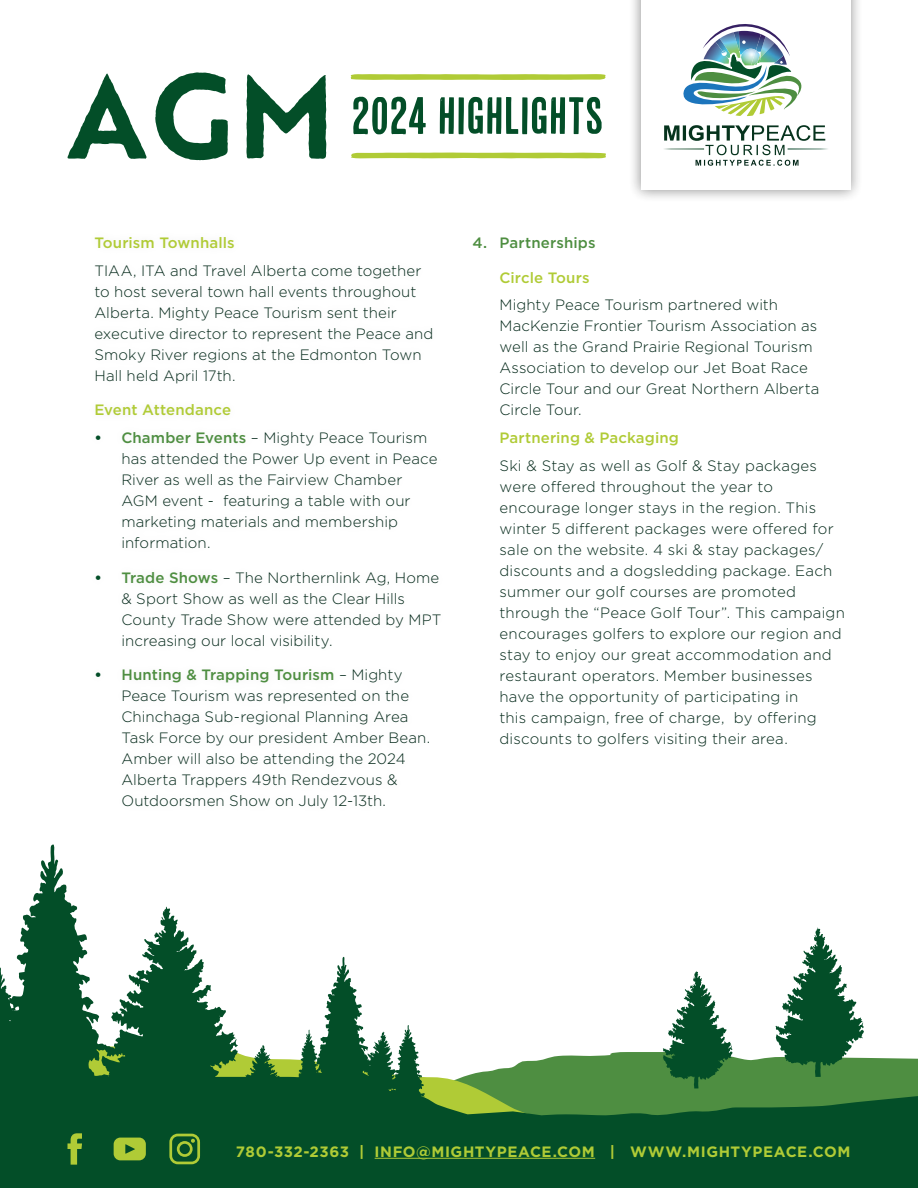
<style>
.page{position:relative;width:918px;height:1188px;background:#fff}
.page>*{position:absolute;margin:0;border:0;box-sizing:border-box;transform-origin:0 0}
.t1{font:700 117px "Brother 1816 Printed";color:#034e28}
.t2{font:52.35px "Cheap Pine Sans";letter-spacing:-.005em;color:#034e28}
.t3{font:300 15px/21px "Gotham";letter-spacing:.01em;color:#032819}
.t4{font:500 15px "Gotham";letter-spacing:.01em;color:#b0cb36}
.t5{font:700 15px "Gotham";letter-spacing:.04em;color:#b0cb36}
.t6{font:500 15px "Gotham";letter-spacing:.01em;color:#4e8e41}
.s1{font-weight:700;color:#034e28}
.s2{font-weight:500;color:#4e8e41}
</style>
<div class="page">
<svg style="left:651px;top:1052px;width:267px;height:25px;fill:#4e8e41"></svg>
<svg style="left:283px;top:1052px;width:368px;height:25px;fill:#4e8e41"></svg>
<svg style="left:0;top:1077px;width:918px;height:111px;background:#155d2d"></svg>
<svg style="left:776px;top:928px;width:88px;height:149px"></svg>
<svg style="left:663px;top:971px;width:70px;height:117px"></svg>
<svg style="left:294px;top:957px;width:133px;height:152px"></svg>
<div style="left:628px;top:0;width:236px;height:203px;background:#000;opacity:.5"></div>
<div style="left:641px;top:0;width:209px;height:190px;background:#fff"></div>
<svg style="left:664px;top:125px;width:164px;height:41px"></svg>
<img style="left:683px;top:24px;width:119px;height:92px">
<svg style="left:0;top:845px;width:283px;height:320px"></svg>
<hr style="left:375px;top:1158px;width:220px;height:1px;background:#b0cb36">
<svg style="left:351px;top:153px;width:255px;height:5px"></svg>
<svg style="left:351px;top:74px;width:255px;height:6px;background:#b7cf49"></svg>
<h1 class="t1" style="left:68px;top:27px;width:269px">AGM</h1>
<h2 class="t2" style="left:351px;top:87px;width:254px">2024 HIGHLIGHTS</h2>
<p class="t4" style="left:94px;top:233px;width:142px">Tourism Townhalls</p>
<p class="t3" style="left:94px;top:260px;width:340px">TIAA, ITA and Travel Alberta come together to host several town hall events throughout Alberta. Mighty Peace Tourism sent their executive director to represent the Peace and Smoky River regions at the Edmonton Town Hall held April 17th.</p>
<p class="t4" style="left:94px;top:400px;width:138px">Event Attendance</p>
<p class="t3" style="left:121px;top:427px;width:318px;text-indent:-27px"><span class="s1">•</span> <span class="s2">Chamber Events</span> – Mighty Peace Tourism has attended the Power Up event in Peace River as well as the Fairview Chamber AGM event - featuring a table with our marketing materials and membership information.</p>
<p class="t3" style="left:121px;top:567px;width:322px;text-indent:-27px"><span class="s1">•</span> <span class="s2">Trade Shows</span> – The Northernlink Ag, Home &amp; Sport Show as well as the Clear Hills County Trade Show were attended by MPT increasing our local visibility.</p>
<p class="t3" style="left:121px;top:664px;width:310px;text-indent:-27px"><span class="s1">•</span> <span class="s2">Hunting &amp; Trapping Tourism</span> – Mighty Peace Tourism was represented on the Chinchaga Sub-regional Planning Area Task Force by our president Amber Bean.<br>Amber will also be attending the 2024<br>Alberta Trappers 49th Rendezvous &amp; Outdoorsmen Show on July 12-13th.</p>
<p class="t6" style="left:472px;top:233px;width:125px">4. Partnerships</p>
<p class="t4" style="left:499px;top:268px;width:92px">Circle Tours</p>
<p class="t3" style="left:499px;top:294px;width:321px">Mighty Peace Tourism partnered with MacKenzie Frontier Tourism Association as well as the Grand Prairie Regional Tourism Association to develop our Jet Boat Race Circle Tour and our Great Northern Alberta Circle Tour.</p>
<p class="t4" style="left:499px;top:428px;width:181px">Partnering &amp; Packaging</p>
<p class="t3" style="left:499px;top:455px;width:347px">Ski &amp; Stay as well as Golf &amp; Stay packages were offered throughout the year to encourage longer stays in the region. This winter 5 different packages were offered for sale on the website. 4 ski &amp; stay packages/ discounts and a dogsledding package. Each summer our golf courses are promoted through the “Peace Golf Tour”. This campaign encourages golfers to explore our region and stay to enjoy our great accommodation and restaurant operators. Member businesses have the opportunity of participating in<br>this campaign, free of charge, by offering discounts to golfers visiting their area.</p>
<p class="t5" style="left:236px;top:1142px;width:616px">780-332-2363 | INFO@MIGHTYPEACE.COM | WWW.MIGHTYPEACE.COM</p>
</div>
